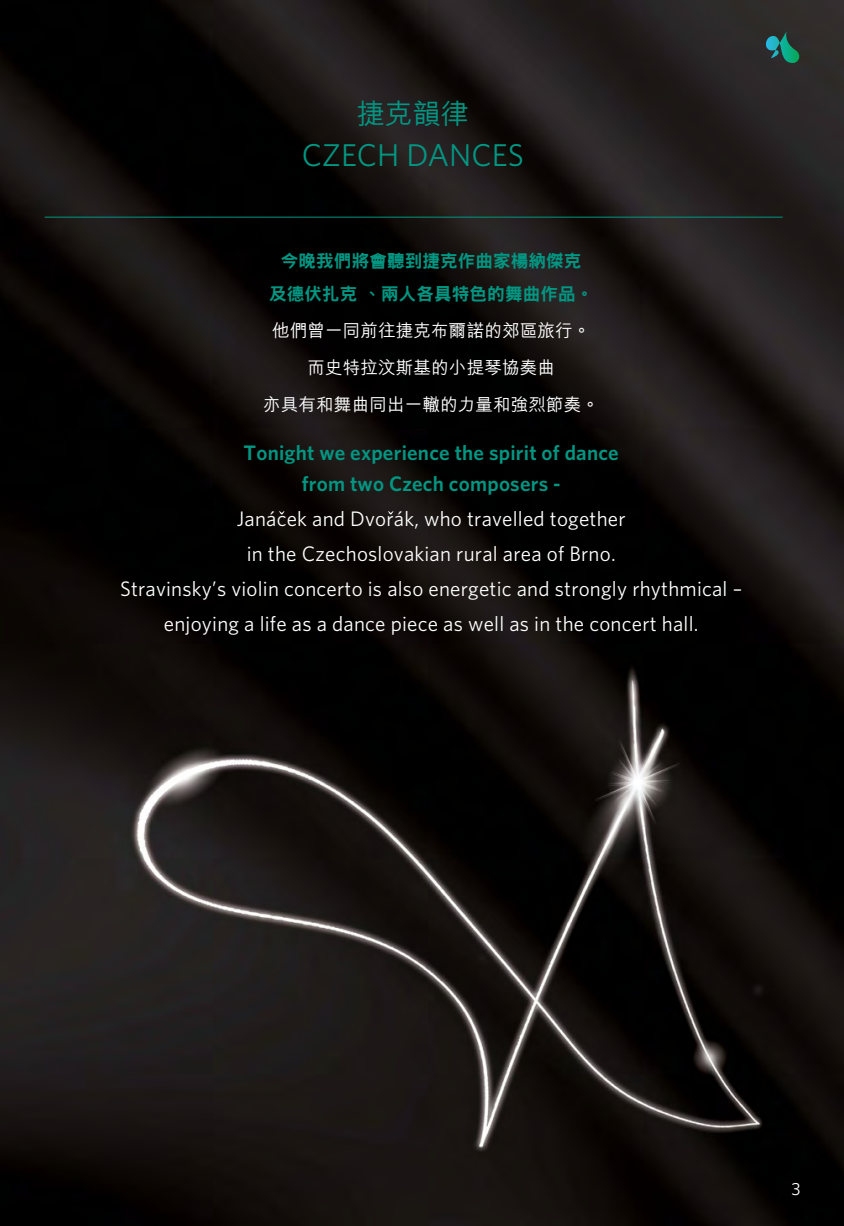
<style>
.page{position:relative;width:844px;height:1226px;background:#fff}
.page>*{position:absolute;margin:0;border:0;box-sizing:border-box;transform-origin:0 0}
.t1{font:31.5px "Whitney";color:#029682}
.t2{font:500 28px "M Hei";color:#029682}
.t3{font:21px/35px "Whitney";letter-spacing:.01em;color:#fff;text-align:center}
.t4{font:600 21px/31.5px "Whitney";letter-spacing:.01em;color:#029682;text-align:center}
.t5{font:500 17.5px/36.8px "M Hei";letter-spacing:.01em;color:#fff;text-align:center}
.t6{font:17.5px/33.2px "DFPG Hei XB MP BF";letter-spacing:.01em;color:#029682;text-align:center}
.t7{font:17.5px "Whitney";color:#fff}
</style>
<div class="page">
<img style="left:0;top:0;width:843px;height:1225px">
<hr style="left:45px;top:217px;width:737px;height:1px;background:#029682">
<svg style="left:764px;top:31px;width:38px;height:32px"></svg>
<svg style="left:388px;top:511px;width:5px;height:3px"></svg>
<svg style="left:279px;top:511px;width:5px;height:3px"></svg>
<h2 class="t2" style="left:356px;top:99px;width:113px">捷克韻律</h2>
<h1 class="t1" style="left:302px;top:136px;width:223px">CZECH DANCES</h1>
<p class="t6" style="left:269px;top:244px;width:325px">今晚我們將會聽到捷克作曲家楊納傑克<br>及德伏扎克 、兩人各具特色的舞曲作品。</p>
<p class="t5" style="left:263px;top:313px;width:337px">他們曾一同前往捷克布爾諾的郊區旅行。而史特拉汶斯基的小提琴協奏曲<br>亦具有和舞曲同出一轍的力量和強烈節奏。</p>
<p class="t4" style="left:243px;top:436px;width:377px">Tonight we experience the spirit of dance from two Czech composers -</p>
<p class="t3" style="left:120px;top:501px;width:623px">Janácek and Dvorák, who travelled together<br>in the Czechoslovakian rural area of Brno.<br>Stravinsky’s violin concerto is also energetic and strongly rhythmical – enjoying a life as a dance piece as well as in the concert hall.</p>
<p class="t7" style="left:791px;top:1178px;width:11px">3</p>
</div>
